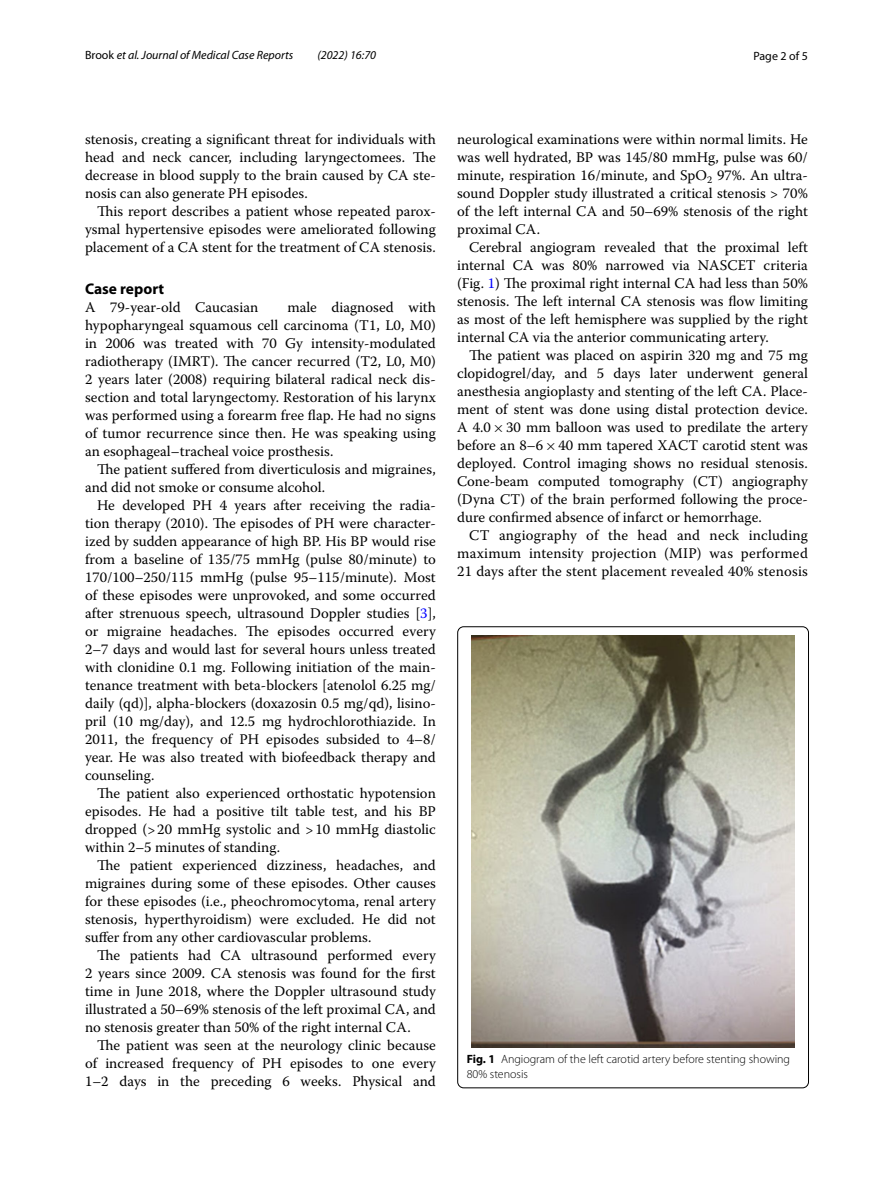
<style>
.page{position:relative;width:893px;height:1187px;background:#fff}
.page>*{position:absolute;margin:0;border:0;box-sizing:border-box;transform-origin:0 0}
.t1{font:700 15.45px "Myriad Pro";color:#000}
.t2{font:14.7px/18px "Warnock Pro";color:#000;text-align:justify}
.t3{font:300 12px/15px "Myriad Pro";color:#000}
.t4{font:italic 12px "Myriad Pro";color:#000}
.t5{font:12px "Myriad Pro";color:#000}
.s1{font-style:normal}
.s2{color:#00f}
.s3{font-family:"MTSY"}
.s4{font-weight:700}
</style>
<div class="page">
<img style="left:471px;top:635px;width:324px;height:412px">
<p class="t4" style="left:85px;top:48px;width:210px"><span class="s1">Brook</span> et al. Journal of Medical Case Reports</p>
<p class="t4" style="left:317px;top:48px;width:60px">(2022) 16:70</p>
<p class="t5" style="left:753px;top:48px;width:56px">Page 2 of 5</p>
<p class="t2" style="left:85px;top:130px;width:352px">stenosis, creating a significant threat for individuals with head and neck cancer, including laryngectomees. The decrease in blood supply to the brain caused by CA ste&shy;nosis can also generate PH episodes.</p>
<p class="t2" style="left:85px;top:202px;width:352px;text-indent:12px">This report describes a patient whose repeated parox&shy;ysmal hypertensive episodes were ameliorated following placement of a CA stent for the treatment of CA stenosis.</p>
<p class="t1" style="left:85px;top:278px;width:81px">Case report</p>
<p class="t2" style="left:85px;top:297px;width:175px">A 79-year-old Caucasian</p>
<p class="t2" style="left:85px;top:297px;width:352px;text-indent:202px">male diagnosed with hypopharyngeal squamous cell carcinoma (T1, L0, M0) in 2006 was treated with 70 Gy intensity-modulated radiotherapy (IMRT). The cancer recurred (T2, L0, M0)<br>2 years later (2008) requiring bilateral radical neck dis&shy;section and total laryngectomy. Restoration of his larynx was performed using a forearm free flap. He had no signs of tumor recurrence since then. He was speaking using an esophageal–tracheal voice prosthesis.</p>
<p class="t2" style="left:85px;top:459px;width:352px;text-indent:12px">The patient suffered from diverticulosis and migraines, and did not smoke or consume alcohol.</p>
<p class="t2" style="left:85px;top:495px;width:352px;text-indent:12px">He developed PH 4 years after receiving the radia&shy;tion therapy (2010). The episodes of PH were character&shy;ized by sudden appearance of high BP. His BP would rise from a baseline of 135/75 mmHg (pulse 80/minute) to 170/100–250/115 mmHg (pulse 95–115/minute). Most of these episodes were unprovoked, and some occurred after strenuous speech, ultrasound Doppler studies [<span class="s2">3</span>], or migraine headaches. The episodes occurred every 2–7 days and would last for several hours unless treated with clonidine 0.1 mg. Following initiation of the main&shy;tenance treatment with beta-blockers [atenolol 6.25 mg/ daily (qd)], alpha-blockers (doxazosin 0.5 mg/qd), lisino&shy;pril (10 mg/day), and 12.5 mg hydrochlorothiazide. In 2011, the frequency of PH episodes subsided to 4–8/ year. He was also treated with biofeedback therapy and counseling.</p>
<p class="t2" style="left:85px;top:783px;width:352px;text-indent:12px">The patient also experienced orthostatic hypotension episodes. He had a positive tilt table test, and his BP dropped (&gt;20 mmHg systolic and &gt;10 mmHg diastolic within 2–5 minutes of standing.</p>
<p class="t2" style="left:85px;top:855px;width:352px;text-indent:12px">The patient experienced dizziness, headaches, and migraines during some of these episodes. Other causes for these episodes (i.e., pheochromocytoma, renal artery stenosis, hyperthyroidism) were excluded. He did not suffer from any other cardiovascular problems.</p>
<p class="t2" style="left:85px;top:945px;width:352px;text-indent:12px">The patients had CA ultrasound performed every 2 years since 2009. CA stenosis was found for the first time in June 2018, where the Doppler ultrasound study illustrated a 50–69% stenosis of the left proximal CA, and no stenosis greater than 50% of the right internal CA.</p>
<p class="t2" style="left:85px;top:1035px;width:352px;text-indent:12px">The patient was seen at the neurology clinic because of increased frequency of PH episodes to one every 1–2 days in the preceding 6 weeks. Physical and</p>
<p class="t2" style="left:457px;top:129px;width:352px">neurological examinations were within normal limits. He was well hydrated, BP was 145/80 mmHg, pulse was 60/ minute, respiration 16/minute, and SpO<sub>2</sub> 97%. An ultra&shy;sound Doppler study illustrated a critical stenosis &gt; 70% of the left internal CA and 50–69% stenosis of the right proximal CA.</p>
<p class="t2" style="left:457px;top:238px;width:352px;text-indent:12px">Cerebral angiogram revealed that the proximal left internal CA was 80% narrowed via NASCET criteria (Fig. <span class="s2">1</span>) The proximal right internal CA had less than 50% stenosis. The left internal CA stenosis was flow limiting as most of the left hemisphere was supplied by the right internal CA via the anterior communicating artery.</p>
<p class="t2" style="left:457px;top:346px;width:352px;text-indent:12px">The patient was placed on aspirin 320 mg and 75 mg clopidogrel/day, and 5 days later underwent general anesthesia angioplasty and stenting of the left CA. Place&shy;ment of stent was done using distal protection device.<br>A 4.0<span class="s3">×</span>30 mm balloon was used to predilate the artery before an 8–6<span class="s3">×</span>40 mm tapered XACT carotid stent was deployed. Control imaging shows no residual stenosis.<br>Cone-beam computed tomography (CT) angiography (Dyna CT) of the brain performed following the proce&shy;dure confirmed absence of infarct or hemorrhage.</p>
<p class="t2" style="left:457px;top:526px;width:352px;text-indent:12px">CT angiography of the head and neck including maximum intensity projection (MIP) was performed 21 days after the stent placement revealed 40% stenosis</p>
<p class="t3" style="left:467px;top:1051px;width:325px"><span class="s4">Fig. 1</span> Angiogram of the left carotid artery before stenting showing<br>80% stenosis</p>
</div>
